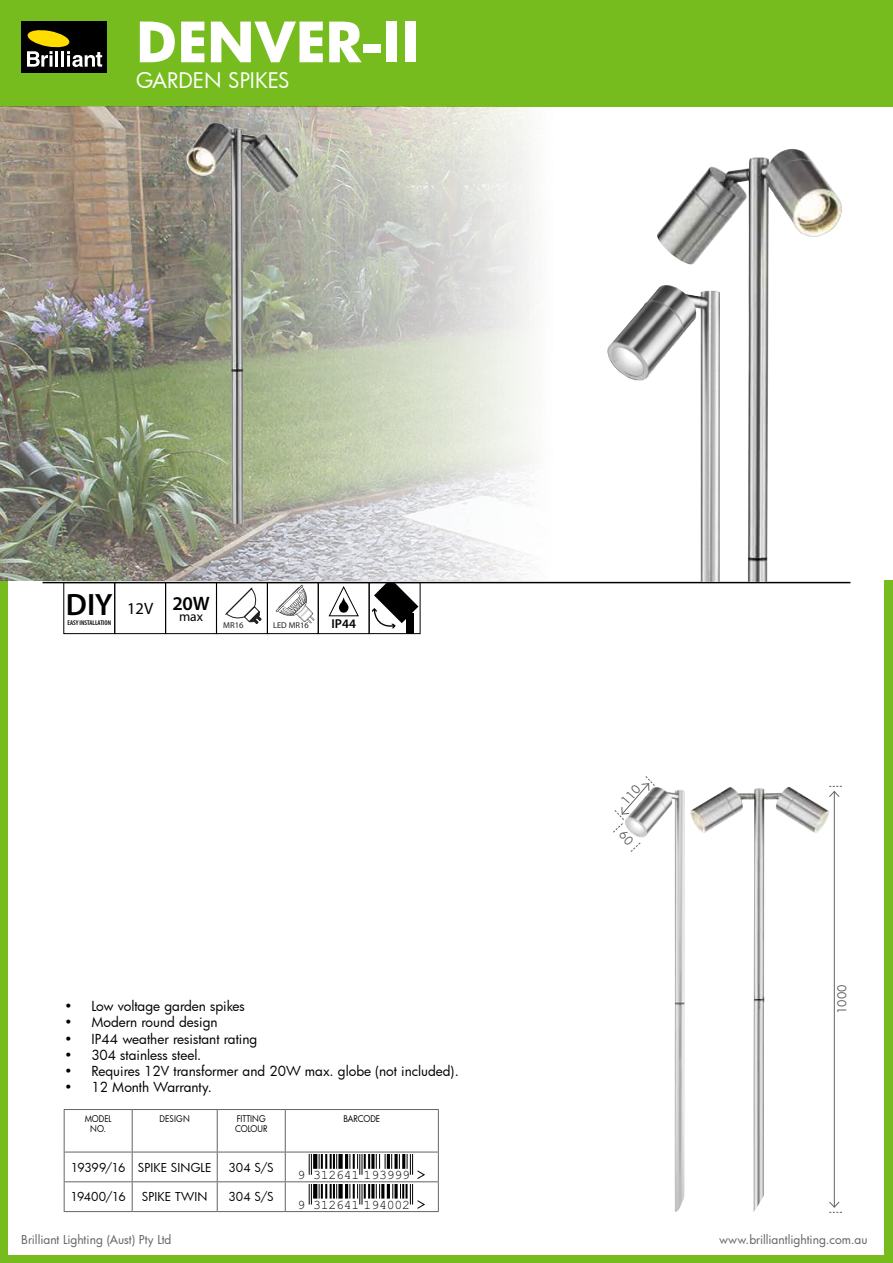
<style>
.page{position:relative;width:893px;height:1263px;background:#fff}
.page>*{position:absolute;margin:0;border:0;box-sizing:border-box;transform-origin:0 0}
.t1{font:700 54px "Futura";color:#fff}
.t2{font:600 31.05px "Myriad Pro";color:#000}
.t3{font:21px "Futura";color:#fff}
.t4{font:16.5px "Myriad Pro";color:#000}
.t5{font:13.5px "Futura";color:#000}
.t6{font:13.5px "Myriad Pro";color:#000}
.t7{font:13.2px "Helvetica";letter-spacing:-.015em;color:#000}
.t8{font:600 12.9px "Myriad Pro";color:#000}
.t9{font:12px "Futura";color:#636466}
.t10{font:12px "Futura";letter-spacing:.005em;color:#000}
.t11{font:9px/9.8px "Futura";color:#000;text-align:center;scale:.9 1}
.t12{font:8.55px "Myriad Pro";color:#231f20}
.t13{font:8.4px "Myriad Pro";color:#231f20}
.t14{font:600 condensed 6.9px "Myriad Pro";color:#000}
</style>
<div class="page">
<div style="left:0;top:580px;width:893px;height:683px;background:#77bc1f"></div>
<div style="left:0;top:0;width:893px;height:106px;background:#77bc1f"></div>
<div style="left:9px;top:572px;width:875px;height:682px;background:#fff"></div>
<hr style="left:43px;top:582px;width:807px;height:1px;background:#000">
<img style="left:0;top:106px;width:860px;height:474px">
<div style="left:63px;top:582px;width:52px;height:52px;border:1px solid #000"></div>
<div style="left:21px;top:21px;width:86px;height:51px;background:#000"></div>
<svg style="left:27px;top:30px;width:75px;height:37px"></svg>
<hr style="left:834px;top:791px;width:1px;height:416px;background:#636466">
<svg style="left:829px;top:786px;width:13px;height:12px"></svg>
<svg style="left:829px;top:1201px;width:13px;height:12px"></svg>
<svg style="left:225px;top:587px;width:37px;height:37px"></svg>
<div style="left:216px;top:582px;width:52px;height:52px;border:1px solid #000"></div>
<svg style="left:276px;top:585px;width:39px;height:38px"></svg>
<div style="left:267px;top:582px;width:52px;height:52px;border:1px solid #000"></div>
<div style="left:114px;top:582px;width:52px;height:52px;border:1px solid #000"></div>
<div style="left:165px;top:582px;width:52px;height:52px;border:1px solid #000"></div>
<svg style="left:328px;top:586px;width:31px;height:31px"></svg>
<div style="left:318px;top:582px;width:52px;height:52px;border:1px solid #000"></div>
<div style="left:406px;top:613px;width:8px;height:21px;background:#000"></div>
<svg style="left:372px;top:584px;width:46px;height:44px"></svg>
<div style="left:369px;top:582px;width:51px;height:52px;border:1px solid #000"></div>
<hr style="left:64px;top:1109px;width:68px;height:1px;background:#636466">
<hr style="left:64px;top:1110px;width:1px;height:42px;background:#636466">
<hr style="left:132px;top:1109px;width:85px;height:1px;background:#636466">
<hr style="left:132px;top:1110px;width:1px;height:42px;background:#636466">
<hr style="left:217px;top:1109px;width:68px;height:1px;background:#636466">
<hr style="left:217px;top:1110px;width:1px;height:42px;background:#636466">
<hr style="left:285px;top:1109px;width:154px;height:1px;background:#636466">
<hr style="left:285px;top:1110px;width:1px;height:42px;background:#636466">
<hr style="left:438px;top:1110px;width:1px;height:42px;background:#636466">
<hr style="left:64px;top:1152px;width:68px;height:1px;background:#636466">
<hr style="left:132px;top:1152px;width:85px;height:1px;background:#636466">
<hr style="left:217px;top:1152px;width:68px;height:1px;background:#636466">
<hr style="left:285px;top:1152px;width:154px;height:1px;background:#636466">
<hr style="left:64px;top:1181px;width:68px;height:1px;background:#636466">
<svg style="left:64px;top:1152px;width:1px;height:59px"></svg>
<hr style="left:132px;top:1181px;width:85px;height:1px;background:#636466">
<svg style="left:132px;top:1152px;width:1px;height:59px"></svg>
<hr style="left:217px;top:1181px;width:68px;height:1px;background:#636466">
<svg style="left:217px;top:1152px;width:1px;height:59px"></svg>
<hr style="left:285px;top:1181px;width:154px;height:1px;background:#636466">
<svg style="left:285px;top:1152px;width:1px;height:59px"></svg>
<svg style="left:438px;top:1152px;width:1px;height:59px"></svg>
<hr style="left:64px;top:1211px;width:68px;height:1px;background:#636466">
<hr style="left:132px;top:1211px;width:85px;height:1px;background:#636466">
<hr style="left:217px;top:1211px;width:68px;height:1px;background:#636466">
<hr style="left:285px;top:1211px;width:154px;height:1px;background:#636466">
<svg style="left:309px;top:1184px;width:3px;height:20px"></svg>
<svg style="left:313px;top:1184px;width:4px;height:14px"></svg>
<svg style="left:319px;top:1184px;width:18px;height:14px"></svg>
<div style="left:338px;top:1184px;width:5px;height:14px;background:#000"></div>
<hr style="left:345px;top:1184px;width:3px;height:14px;background:#000">
<svg style="left:349px;top:1184px;width:21px;height:20px"></svg>
<svg style="left:371px;top:1184px;width:4px;height:14px"></svg>
<svg style="left:376px;top:1184px;width:4px;height:14px"></svg>
<hr style="left:381px;top:1184px;width:3px;height:14px;background:#000">
<hr style="left:387px;top:1184px;width:3px;height:14px;background:#000">
<svg style="left:392px;top:1184px;width:1px;height:14px"></svg>
<svg style="left:394px;top:1184px;width:4px;height:14px"></svg>
<svg style="left:309px;top:1154px;width:3px;height:21px"></svg>
<svg style="left:313px;top:1154px;width:4px;height:15px"></svg>
<svg style="left:319px;top:1154px;width:18px;height:15px"></svg>
<div style="left:338px;top:1154px;width:5px;height:15px;background:#000"></div>
<hr style="left:345px;top:1154px;width:3px;height:15px;background:#000">
<svg style="left:349px;top:1154px;width:21px;height:21px"></svg>
<svg style="left:371px;top:1154px;width:4px;height:15px"></svg>
<svg style="left:376px;top:1154px;width:16px;height:15px"></svg>
<svg style="left:394px;top:1154px;width:4px;height:15px"></svg>
<svg style="left:399px;top:1154px;width:27px;height:55px"></svg>
<img style="left:656px;top:787px;width:29px;height:425px">
<img style="left:690px;top:787px;width:139px;height:425px">
<img style="left:186px;top:123px;width:112px;height:401px">
<img style="left:607px;top:285px;width:50px;height:297px">
<img style="left:657px;top:149px;width:186px;height:433px">
<svg style="left:613px;top:776px;width:43px;height:76px"></svg>
<h1 class="t1" style="left:136px;top:4px;width:284px">DENVER-II</h1>
<h3 class="t3" style="left:136px;top:66px;width:155px">GARDEN SPIKES</h3>
<h2 class="t2" style="left:66px;top:585px;width:48px">DIY</h2>
<p class="t14" style="left:67px;top:619px;width:45px">EASY INSTALLATION</p>
<p class="t4" style="left:127px;top:599px;width:84px">12V <sup>20W</sup></p>
<p class="t6" style="left:179px;top:608px;width:26px">max</p>
<p class="t12" style="left:223px;top:620px;width:22px">MR16</p>
<p class="t13" style="left:273px;top:620px;width:37px">LED MR16</p>
<p class="t8" style="left:331px;top:616px;width:26px">IP44</p>
<p class="t5" style="left:64px;top:997px;width:182px">• Low voltage garden spikes</p>
<p class="t5" style="left:64px;top:1013px;width:155px">• Modern round design</p>
<p class="t5" style="left:64px;top:1029px;width:194px">• IP44 weather resistant rating</p>
<p class="t5" style="left:64px;top:1045px;width:138px">• 304 stainless steel.</p>
<p class="t5" style="left:64px;top:1062px;width:396px">• Requires 12V transformer and 20W max. globe (not included).</p>
<p class="t5" style="left:64px;top:1078px;width:149px">• 12 Month Warranty.</p>
<p class="t11" style="left:85px;top:1113px;width:31px">MODEL<br>NO.</p>
<p class="t11" style="left:160px;top:1113px;width:35px">DESIGN</p>
<p class="t11" style="left:235px;top:1113px;width:37px;text-align:left">FITTING<br>COLOUR</p>
<p class="t11" style="left:343px;top:1113px;width:43px">BARCODE</p>
<p class="t10" style="left:71px;top:1159px;width:142px">19399/16 SPIKE SINGLE</p>
<p class="t10" style="left:229px;top:1159px;width:47px">304 S/S</p>
<p class="t10" style="left:71px;top:1189px;width:57px">19400/16</p>
<p class="t10" style="left:142px;top:1189px;width:67px">SPIKE TWIN</p>
<p class="t10" style="left:229px;top:1189px;width:47px">304 S/S</p>
<p class="t7" style="left:298px;top:1196px;width:114px">9 312641 194002</p>
<p class="t7" style="left:298px;top:1167px;width:114px">9 312641 193999</p>
<p class="t9" style="left:834px;top:1014px;width:31px;rotate:-90deg">1000</p>
<p class="t9" style="left:21px;top:1231px;width:152px">Brilliant Lighting (Aust) Pty Ltd</p>
<p class="t9" style="left:719px;top:1231px;width:150px">www.brilliantlighting.com.au</p>
</div>
